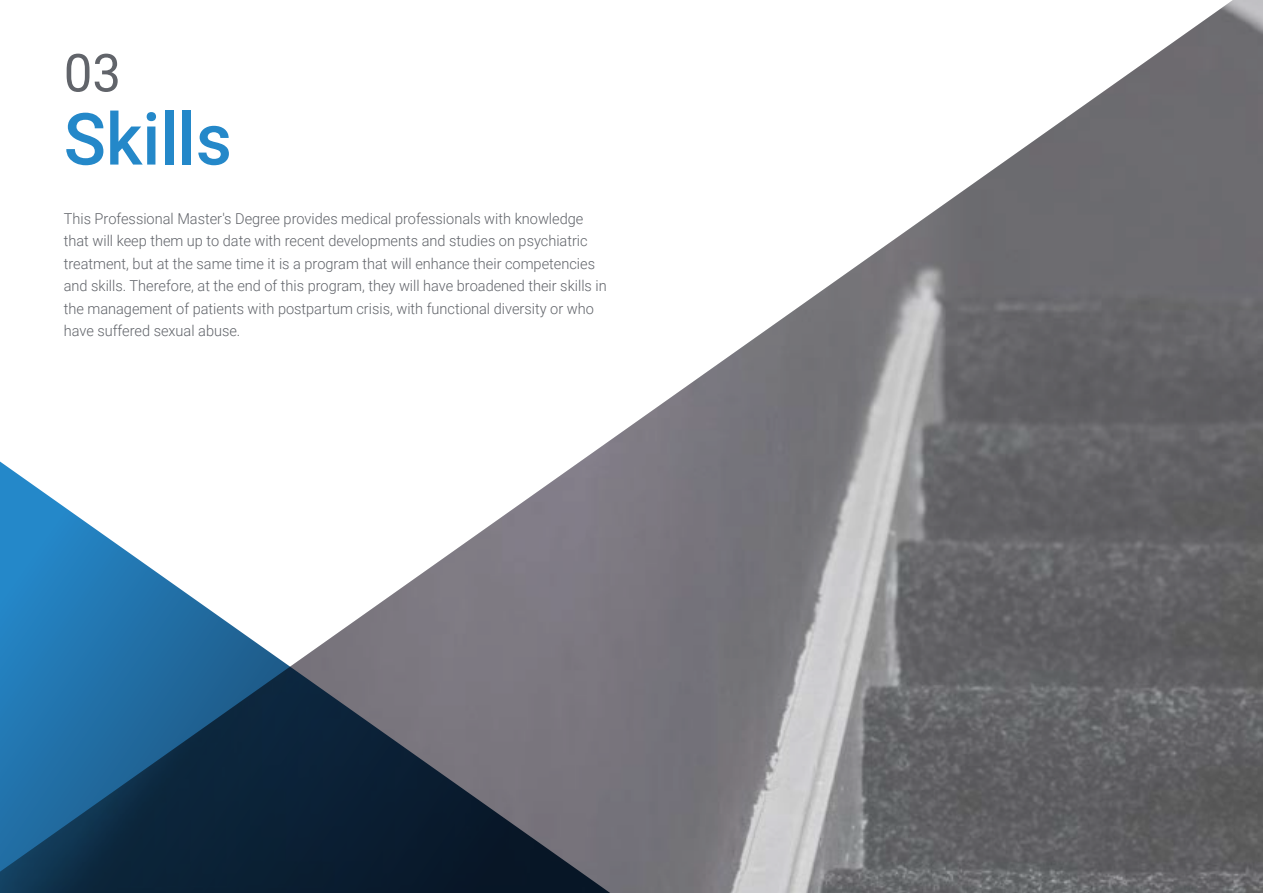
<style>
.page{position:relative;width:1263px;height:893px;background:#fff}
.page>*{position:absolute;margin:0;border:0;box-sizing:border-box;transform-origin:0 0}
.t1{font:500 72px "Roboto";color:#2488c9}
.t2{font:52.5px "Roboto";color:#61646a}
.t3{font:300 15px/22.5px "Roboto";color:#61646a}
</style>
<div class="page">
<img style="left:602px;top:0;width:661px;height:893px">
<svg style="left:0;top:446px;width:640px;height:447px"></svg>
<h2 class="t2" style="left:64px;top:36px;width:59px">03</h2>
<h1 class="t1" style="left:64px;top:89px;width:170px">Skills</h1>
<p class="t3" style="left:64px;top:207px;width:544px">This Professional Master's Degree provides medical professionals with knowledge that will keep them up to date with recent developments and studies on psychiatric treatment, but at the same time it is a program that will enhance their competencies and skills. Therefore, at the end of this program, they will have broadened their skills in the management of patients with postpartum crisis, with functional diversity or who have suffered sexual abuse.</p>
</div>
